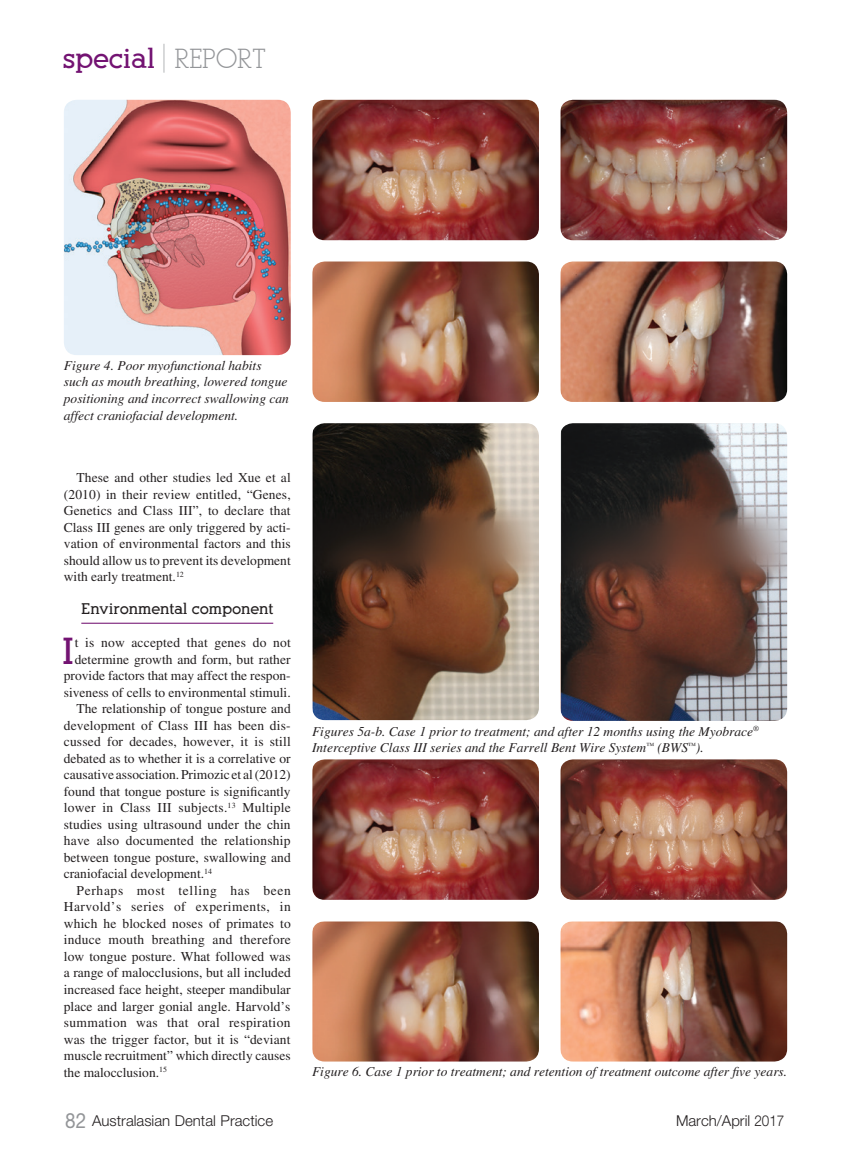
<style>
.page{position:relative;width:851px;height:1149px;background:#fff}
.page>*{position:absolute;margin:0;border:0;box-sizing:border-box;transform-origin:0 0}
.ADP-Body-Lead-Par-SR{font:700 36.6px "Alexandria FLF";color:#731372}
.t1{font:700 27px "Alexandria FLF";color:#731372}
.t2{font:300 15px "Helvetica Neue";color:#231f20}
.ADP-Sub-Head-SR{font:700 15px "Alexandria FLF";color:#231f20}
.ADP-Body-Text{font:13.5px/16.5px "Times";color:#231f20;text-align:justify}
.ADP-Caption{font:italic 13.5px/16.5px "Times";color:#231f20}
.ADP-Body-Lead-Par-SR-2{font:13.5px/16.5px "Times";color:#231f20;text-align:right}
.s1{font-weight:400;font-size:36px;color:#939598}
.s2{font-weight:400;color:#939598}
.s3{font-weight:400;font-size:21px;color:#939598}
</style>
<div class="page">
<hr style="left:81px;top:622px;width:192px;height:1px;background:#731372">
<img style="left:312px;top:100px;width:227px;height:140px">
<img style="left:312px;top:759px;width:227px;height:140px">
<img style="left:312px;top:261px;width:227px;height:141px">
<img style="left:312px;top:921px;width:227px;height:140px">
<img style="left:312px;top:423px;width:227px;height:297px">
<img style="left:560px;top:100px;width:227px;height:140px">
<img style="left:560px;top:759px;width:227px;height:140px">
<img style="left:560px;top:261px;width:227px;height:141px">
<img style="left:560px;top:921px;width:227px;height:140px">
<img style="left:560px;top:423px;width:227px;height:297px">
<img style="left:64px;top:100px;width:227px;height:255px">
<p class="t1" style="left:63px;top:44px;width:205px">special <span class="s1">|</span> <span class="s2">REPORT</span></p>
<p class="ADP-Caption" style="left:64px;top:357px;width:227px">Figure 4. Poor myofunctional habits such as mouth breathing, lowered tongue positioning and incorrect swallowing can affect craniofacial development.</p>
<p class="ADP-Body-Text" style="left:64px;top:469px;width:228px;text-indent:13px">These and other studies led Xue et al (2010) in their review entitled, “Genes, Genetics and Class III”, to declare that Class III genes are only triggered by acti&shy;vation of environmental factors and this should allow us to prevent its development with early treatment.<sup>12</sup></p>
<p class="ADP-Sub-Head-SR" style="left:81px;top:600px;width:193px">Environmental component</p>
<p class="ADP-Body-Lead-Par-SR" style="left:62px;top:631px;width:14px">I</p>
<p class="ADP-Body-Lead-Par-SR-2" style="left:64px;top:634px;width:228px">t is now accepted that genes do not determine growth and form, but rather provide factors that may affect the respon&shy;siveness of cells to environmental stimuli.</p>
<p class="ADP-Body-Text" style="left:64px;top:700px;width:228px;text-indent:13px">The relationship of tongue posture and development of Class III has been dis&shy;cussed for decades, however, it is still debated as to whether it is a correlative or causative association. Primozic et al (2012) found that tongue posture is significantly lower in Class III subjects.<sup>13</sup> Multiple studies using ultrasound under the chin have also documented the relationship between tongue posture, swallowing and craniofacial development.<sup>14</sup></p>
<p class="ADP-Body-Text" style="left:64px;top:881px;width:228px;text-indent:13px">Perhaps most telling has been Harvold’s series of experiments, in which he blocked noses of primates to induce mouth breathing and therefore low tongue posture. What followed was a range of malocclusions, but all included increased face height, steeper mandibular place and larger gonial angle. Harvold’s summation was that oral respiration was the trigger factor, but it is “deviant muscle recruitment” which directly causes the malocclusion.<sup>15</sup></p>
<p class="ADP-Caption" style="left:312px;top:723px;width:448px">Figures 5a-b. Case 1 prior to treatment; and after 12 months using the Myobrace<sup>®<br></sup>Interceptive Class III series and the Farrell Bent Wire System<sup>™</sup> (BWS<sup>™</sup>).</p>
<p class="ADP-Caption" style="left:312px;top:1063px;width:476px">Figure 6. Case 1 prior to treatment; and retention of treatment outcome after five years.</p>
<p class="t2" style="left:65px;top:1111px;width:209px"><span class="s3">82</span> Australasian Dental Practice</p>
<p class="t2" style="left:676px;top:1111px;width:110px">March/April 2017</p>
</div>
